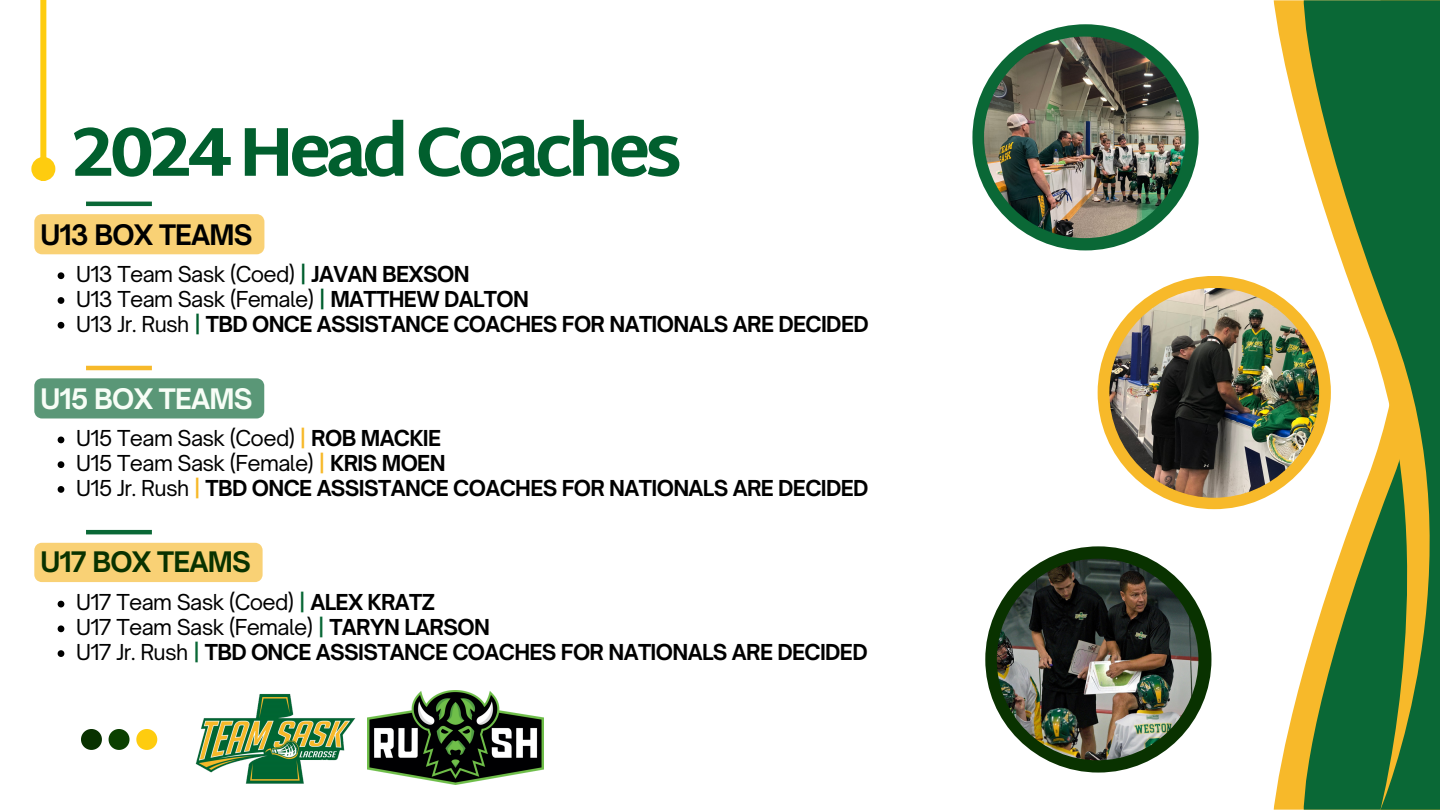
<style>
.page{position:relative;width:1440px;height:810px;background:#fff}
.page>*{position:absolute;margin:0;border:0;box-sizing:border-box;transform-origin:0 0}
.t1{font:800 70px "Martel Sans";letter-spacing:-.08em;color:#015f2e}
.t2{font:700 27.1px "Open Sauce One";letter-spacing:-.03em;color:#093200}
.t3{font:700 27px "Open Sauce One";letter-spacing:-.03em;color:#000}
.t4{font:700 27px "Open Sauce One";letter-spacing:-.03em;color:#f7fdf6}
.t5{font:21px "Open Sauce One";letter-spacing:-.03em;color:#000}
.t6{font:700 21px "Open Sauce One";letter-spacing:-.03em;color:#000}
.s1{font-weight:700;color:#015f2e}
.s2{font-weight:700}
.s3{font-weight:400}
.s4{color:#015f2e}
.s5{font-weight:700;color:#f7b92a}
.s6{color:#f7b92a}
.s7{font-weight:700;color:#0a6836}
.s8{color:#0a6836}
</style>
<div class="page">
<svg style="left:1274px;top:0;width:28px;height:810px"></svg>
<svg style="left:1302px;top:0;width:138px;height:810px;fill:#0a6836"></svg>
<svg style="left:81px;top:729px;width:21px;height:21px"></svg>
<svg style="left:109px;top:729px;width:21px;height:21px"></svg>
<svg style="left:136px;top:729px;width:21px;height:21px"></svg>
<div style="left:40px;top:0;width:6px;height:158px;background:#fecc0f"></div>
<div style="left:34px;top:160px;width:18px;height:18px;background:#fecc0f;border-radius:50%"></div>
<div style="left:31px;top:157px;width:24px;height:24px;border:6px solid #fecc0f;border-radius:50%"></div>
<img style="left:195px;top:694px;width:161px;height:90px">
<div style="left:972px;top:24px;width:227px;height:226px;background:#0a6836;border-radius:50%"></div>
<img style="left:984px;top:37px;width:202px;height:201px;border-radius:50%">
<div style="left:1098px;top:276px;width:233px;height:233px;background:#f7b92a;border-radius:50%"></div>
<img style="left:1109px;top:288px;width:210px;height:210px;border-radius:50%">
<hr style="left:86px;top:202px;width:66px;height:4px;background:#0a6836">
<hr style="left:86px;top:366px;width:66px;height:4px;background:#f7b92a">
<hr style="left:86px;top:530px;width:66px;height:4px;background:#0a6836">
<svg style="left:58px;top:601px;width:6px;height:6px"></svg>
<svg style="left:58px;top:625px;width:6px;height:7px"></svg>
<svg style="left:58px;top:650px;width:6px;height:7px"></svg>
<div style="left:985px;top:546px;width:226px;height:227px;background:#093200;border-radius:50%"></div>
<img style="left:997px;top:559px;width:201px;height:201px;border-radius:50%">
<img style="left:367px;top:690px;width:177px;height:95px">
<div style="left:34px;top:214px;width:230px;height:40px;background:#f9d175"></div>
<svg style="left:58px;top:272px;width:6px;height:7px"></svg>
<svg style="left:58px;top:297px;width:6px;height:7px"></svg>
<svg style="left:58px;top:322px;width:6px;height:7px"></svg>
<div style="left:34px;top:378px;width:230px;height:40px;background:#5a9777"></div>
<svg style="left:58px;top:437px;width:6px;height:6px"></svg>
<svg style="left:58px;top:461px;width:6px;height:7px"></svg>
<svg style="left:58px;top:486px;width:6px;height:7px"></svg>
<div style="left:34px;top:543px;width:229px;height:39px;background:#f9d175"></div>
<p class="t1" style="left:71px;top:111px;width:613px">2024 Head Coaches</p>
<h2 class="t3" style="left:40px;top:218px;width:214px">U13 BOX TEAMS</h2>
<p class="t5" style="left:76px;top:261px;width:395px">U13 Team Sask (Coed) <span class="s1">|</span> <span class="s2">JAVAN BEXSON</span></p>
<p class="t5" style="left:76px;top:286px;width:454px">U13 Team Sask (Female) <span class="s1">|</span> <span class="s2">MATTHEW DALTON</span></p>
<p class="t6" style="left:76px;top:311px;width:794px"><span class="s3">U13 Jr. Rush</span> <span class="s4">|</span> TBD ONCE ASSISTANCE COACHES FOR NATIONALS ARE DECIDED</p>
<h2 class="t4" style="left:40px;top:382px;width:214px">U15 BOX TEAMS</h2>
<p class="t5" style="left:76px;top:425px;width:367px">U15 Team Sask (Coed) <span class="s5">|</span> <span class="s2">ROB MACKIE</span></p>
<p class="t5" style="left:76px;top:450px;width:371px">U15 Team Sask (Female) <span class="s5">|</span> <span class="s2">KRIS MOEN</span></p>
<p class="t6" style="left:76px;top:475px;width:794px"><span class="s3">U15 Jr. Rush</span> <span class="s6">|</span> TBD ONCE ASSISTANCE COACHES FOR NATIONALS ARE DECIDED</p>
<p class="t2" style="left:40px;top:545px;width:212px">U17 BOX TEAMS</p>
<h1 class="t5" style="left:76px;top:589px;width:360px">U17 Team Sask (Coed) <span class="s7">|</span> <span class="s2">ALEX KRATZ</span></h1>
<h2 class="t5" style="left:76px;top:614px;width:415px">U17 Team Sask (Female) <span class="s7">|</span> <span class="s2">TARYN LARSON</span></h2>
<p class="t6" style="left:76px;top:639px;width:793px"><span class="s3">U17 Jr. Rush</span> <span class="s8">|</span> TBD ONCE ASSISTANCE COACHES FOR NATIONALS ARE DECIDED</p>
</div>
